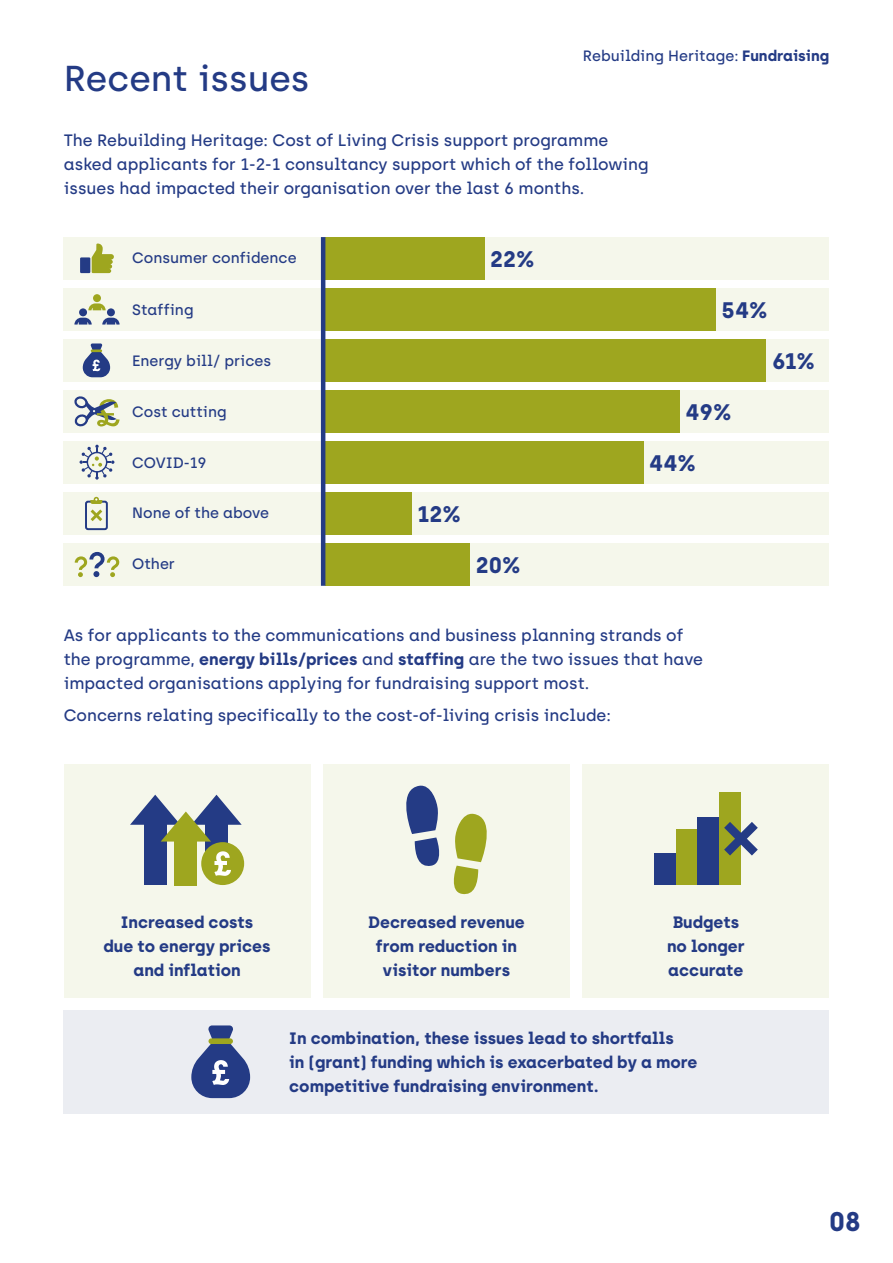
<style>
.page{position:relative;width:893px;height:1263px;background:#fff}
.page>*{position:absolute;margin:0;border:0;box-sizing:border-box;transform-origin:0 0}
.t1{font:500 36px "Archia";color:#243b85}
.t2{font:700 27px "Archia";color:#243b85}
.t3{font:700 22.5px "Archia";color:#243b85}
.t4{font:500 16.5px/24px "Archia";color:#243b85}
.t5{font:700 16.5px/24px "Archia";color:#243b85;text-align:center}
.t6{font:500 15px "Archia";color:#243b85}
.s1{font-weight:700}
</style>
<div class="page">
<div style="left:64px;top:1010px;width:765px;height:103px;background:#ebedf2"></div>
<div style="left:64px;top:339px;width:765px;height:43px;background:#f5f7eb"></div>
<div style="left:64px;top:237px;width:765px;height:43px;background:#f5f7eb"></div>
<div style="left:64px;top:288px;width:765px;height:43px;background:#f5f7eb"></div>
<div style="left:64px;top:390px;width:765px;height:43px;background:#f5f7eb"></div>
<div style="left:64px;top:441px;width:765px;height:43px;background:#f5f7eb"></div>
<div style="left:64px;top:492px;width:765px;height:43px;background:#f5f7eb"></div>
<div style="left:64px;top:543px;width:765px;height:43px;background:#f5f7eb"></div>
<div style="left:325px;top:237px;width:159px;height:43px;background:#9ea61f"></div>
<div style="left:325px;top:288px;width:391px;height:43px;background:#9ea61f"></div>
<div style="left:325px;top:339px;width:441px;height:43px;background:#9ea61f"></div>
<div style="left:325px;top:390px;width:355px;height:43px;background:#9ea61f"></div>
<div style="left:325px;top:441px;width:318px;height:43px;background:#9ea61f"></div>
<div style="left:325px;top:492px;width:87px;height:43px;background:#9ea61f"></div>
<div style="left:325px;top:543px;width:145px;height:43px;background:#9ea61f"></div>
<hr style="left:321px;top:237px;width:4px;height:349px;background:#243b85">
<svg style="left:83px;top:343px;width:27px;height:34px"></svg>
<div style="left:79px;top:308px;width:8px;height:8px;background:#243b85;border-radius:50%"></div>
<div style="left:107px;top:308px;width:8px;height:8px;background:#243b85;border-radius:50%"></div>
<svg style="left:74px;top:318px;width:18px;height:7px"></svg>
<svg style="left:102px;top:318px;width:18px;height:7px"></svg>
<div style="left:93px;top:294px;width:8px;height:8px;background:#9ea61f;border-radius:50%"></div>
<svg style="left:88px;top:303px;width:18px;height:7px"></svg>
<svg style="left:80px;top:445px;width:34px;height:35px"></svg>
<svg style="left:74px;top:396px;width:46px;height:31px"></svg>
<div style="left:85px;top:501px;width:23px;height:29px;border:2px solid #243b85;border-radius:2px"></div>
<svg style="left:90px;top:497px;width:12px;height:24px"></svg>
<svg style="left:92px;top:244px;width:22px;height:29px"></svg>
<div style="left:80px;top:257px;width:10px;height:16px;background:#243b85"></div>
<svg style="left:75px;top:552px;width:44px;height:25px"></svg>
<div style="left:64px;top:764px;width:246px;height:233px;background:#f5f7eb"></div>
<div style="left:323px;top:764px;width:247px;height:233px;background:#f5f7eb"></div>
<div style="left:583px;top:764px;width:246px;height:233px;background:#f5f7eb"></div>
<svg style="left:191px;top:1025px;width:59px;height:73px"></svg>
<div style="left:205px;top:821px;width:23px;height:43px;background:#243b85"></div>
<div style="left:144px;top:821px;width:23px;height:64px;background:#243b85"></div>
<svg style="left:130px;top:795px;width:112px;height:46px"></svg>
<div style="left:174px;top:838px;width:23px;height:47px;background:#9ea61f"></div>
<div style="left:201px;top:842px;width:43px;height:43px;background:#9ea61f;border-radius:50%"></div>
<svg style="left:214px;top:851px;width:17px;height:25px"></svg>
<svg style="left:406px;top:785px;width:34px;height:81px"></svg>
<svg style="left:453px;top:813px;width:34px;height:82px"></svg>
<div style="left:654px;top:853px;width:22px;height:32px;background:#243b85"></div>
<div style="left:676px;top:830px;width:21px;height:55px;background:#9ea61f"></div>
<div style="left:697px;top:817px;width:22px;height:68px;background:#243b85"></div>
<div style="left:719px;top:792px;width:22px;height:93px;background:#9ea61f"></div>
<svg style="left:724px;top:822px;width:34px;height:33px"></svg>
<h1 class="t1" style="left:64px;top:57px;width:247px">Recent issues</h1>
<p class="t6" style="left:583px;top:47px;width:248px">Rebuilding Heritage: <span class="s1">Fundraising</span></p>
<p class="t4" style="left:64px;top:128px;width:586px">The Rebuilding Heritage: Cost of Living Crisis support programme asked applicants for 1-2-1 consultancy support which of the following issues had impacted their organisation over the last 6 months.</p>
<p class="t6" style="left:132px;top:249px;width:166px">Consumer confidence</p>
<p class="t6" style="left:132px;top:300px;width:63px">Staffing</p>
<p class="t6" style="left:132px;top:351px;width:141px">Energy bill/ prices</p>
<h3 class="t3" style="left:490px;top:245px;width:46px">22%</h3>
<h3 class="t3" style="left:721px;top:296px;width:48px">54%</h3>
<h3 class="t3" style="left:772px;top:347px;width:44px">61%</h3>
<p class="t6" style="left:132px;top:402px;width:96px">Cost cutting</p>
<p class="t6" style="left:132px;top:453px;width:76px">COVID-19</p>
<p class="t6" style="left:132px;top:504px;width:139px">None of the above</p>
<p class="t6" style="left:132px;top:555px;width:44px">Other</p>
<h3 class="t3" style="left:418px;top:500px;width:44px">12%</h3>
<h3 class="t3" style="left:476px;top:551px;width:46px">20%</h3>
<h3 class="t3" style="left:685px;top:398px;width:48px">49%</h3>
<h3 class="t3" style="left:649px;top:449px;width:48px">44%</h3>
<p class="t4" style="left:64px;top:623px;width:641px">As for applicants to the communications and business planning strands of the programme, <span class="s1">energy bills/prices</span> and <span class="s1">staffing</span> are the two issues that have impacted organisations applying for fundraising support most.</p>
<p class="t4" style="left:64px;top:703px;width:549px">Concerns relating specifically to the cost-of-living crisis include:</p>
<p class="t5" style="left:104px;top:910px;width:169px">Increased costs<br>due to energy prices and inflation</p>
<p class="t5" style="left:368px;top:910px;width:158px">Decreased revenue from reduction in visitor numbers</p>
<p class="t5" style="left:667px;top:910px;width:79px">Budgets no longer accurate</p>
<p class="t5" style="left:289px;top:1026px;width:410px;text-align:left">In combination, these issues lead to shortfalls<br>in (grant) funding which is exacerbated by a more competitive fundraising environment.</p>
<h2 class="t2" style="left:829px;top:1205px;width:33px">08</h2>
</div>
